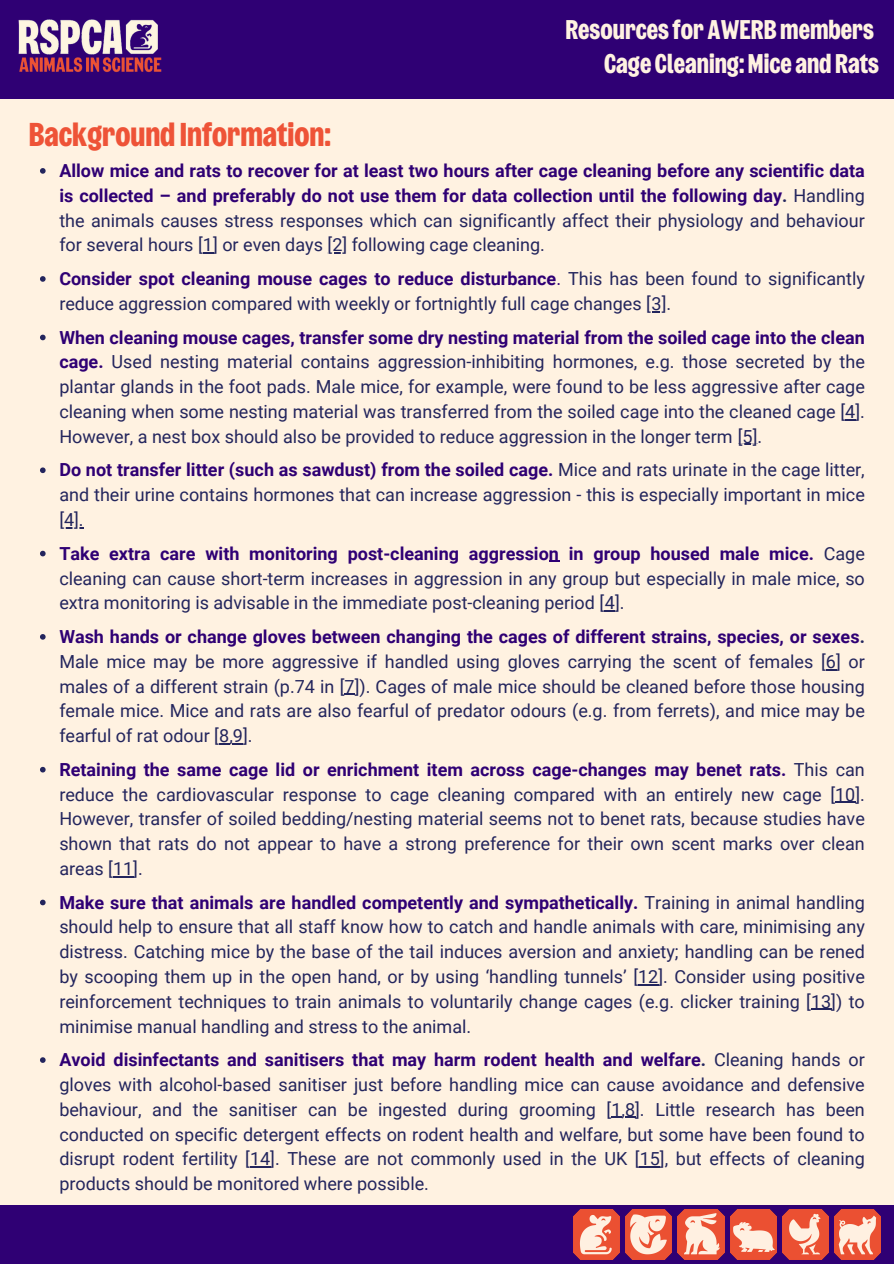
<style>
.page{position:relative;width:894px;height:1264px;background:#fff}
.page>*{position:absolute;margin:0;border:0;box-sizing:border-box;transform-origin:0 0}
.t1{font:33px "Wilberforce Sans Bold Unicase";color:#ee5337}
.t2{font:700 27px "Wilberforce Sans";color:#fff2e1}
.t3{font:18px/24.8px "Roboto";color:#23255d;text-align:justify}
.t4{font:700 18px/24.8px "Roboto";color:#2f0074}
.s1{color:#23255d}
.s2{font-weight:400;color:#23255d}
.s3{font-weight:700;color:#2f0074}
.s4{color:#2f0074}
</style>
<div class="page">
<div style="left:0;top:0;width:893px;height:1263px;background:#fff2e1"></div>
<div style="left:0;top:0;width:893px;height:98px;background:#2f0074"></div>
<img style="left:18px;top:19px;width:144px;height:54px">
<svg style="left:40px;top:168px;width:6px;height:6px"></svg>
<svg style="left:40px;top:276px;width:6px;height:6px"></svg>
<svg style="left:40px;top:334px;width:6px;height:6px"></svg>
<svg style="left:40px;top:467px;width:6px;height:6px"></svg>
<svg style="left:65px;top:527px;width:19px;height:1px"></svg>
<svg style="left:40px;top:550px;width:6px;height:6px"></svg>
<svg style="left:40px;top:634px;width:6px;height:5px"></svg>
<svg style="left:219px;top:743px;width:24px;height:1px"></svg>
<svg style="left:40px;top:766px;width:6px;height:6px"></svg>
<svg style="left:835px;top:801px;width:20px;height:1px"></svg>
<svg style="left:113px;top:876px;width:20px;height:1px"></svg>
<svg style="left:40px;top:899px;width:6px;height:6px"></svg>
<svg style="left:638px;top:984px;width:20px;height:1px"></svg>
<svg style="left:811px;top:1008px;width:20px;height:1px"></svg>
<svg style="left:40px;top:1057px;width:6px;height:5px"></svg>
<svg style="left:611px;top:1116px;width:24px;height:1px"></svg>
<svg style="left:250px;top:1166px;width:20px;height:1px"></svg>
<svg style="left:639px;top:1166px;width:20px;height:1px"></svg>
<div style="left:0;top:1205px;width:893px;height:58px;background:#2f0074"></div>
<img style="left:625px;top:1209px;width:46px;height:50px">
<img style="left:782px;top:1209px;width:46px;height:50px">
<img style="left:677px;top:1209px;width:46px;height:50px">
<img style="left:834px;top:1209px;width:46px;height:50px">
<img style="left:573px;top:1209px;width:46px;height:50px">
<img style="left:730px;top:1209px;width:46px;height:50px">
<p class="t2" style="left:565px;top:10px;width:310px">Resources for AWERBmembers</p>
<h2 class="t2" style="left:604px;top:45px;width:276px">Cage Cleaning:Mice and Rats</h2>
<h2 class="t1" style="left:29px;top:111px;width:304px">Background Information:</h2>
<h1 class="t4" style="left:59px;top:158px;width:806px;text-align:justify">Allow mice and rats to recover for at least two hours after cage cleaning before any scientific data is collected – and preferably do not use them for data collection until the following day<span class="s1">.</span> <span class="s2">Handling the animals causes stress responses which can significantly affect their physiology and behaviour for several hours [1] or even days [2] following cage cleaning.</span></h1>
<p class="t3" style="left:59px;top:266px;width:806px"><span class="s3">Consider spot cleaning mouse cages to reduce disturbance</span><span class="s4">.</span> This has been found to significantly reduce aggression compared with weekly or fortnightly full cage changes [3].</p>
<p class="t4" style="left:59px;top:325px;width:806px">When cleaning mouse cages, transfer some dry nesting material from the soiled cage into the clean cage. <span class="s2">Used nesting material contains aggression-inhibiting hormones, e.g. those secreted by the</span></p>
<p class="t3" style="left:59px;top:374px;width:806px">plantar glands in the foot pads. Male mice, for example, were found to be less aggressive after cage cleaning when some nesting material was transferred from the soiled cage into the cleaned cage [4].<br>However, a nest box should also be provided to reduce aggression in the longer term [5].</p>
<p class="t3" style="left:59px;top:458px;width:806px"><span class="s3">Do not transfer litter (such as sawdust) from the soiled cage.</span> Mice and rats urinate in the cage litter, and their urine contains hormones that can increase aggression - this is especially important in mice</p>
<p class="t4" style="left:59px;top:503px;width:755px;line-height:33.8px"><span class="s2">[4].<br></span>Take extra care with monitoring post-cleaning aggression in group housed male mice.</p>
<p class="t3" style="left:59px;top:541px;width:806px;text-indent:764px">Cage cleaning can cause short-term increases in aggression in any group but especially in male mice, so extra monitoring is advisable in the immediate post-cleaning period [4].</p>
<p class="t4" style="left:59px;top:624px;width:806px">Wash hands or change gloves between changing the cages of different strains, species, or sexes<span class="s1">.<br></span><span class="s2">Male mice may be more aggressive if handled using gloves carrying the scent of females [6] or</span></p>
<p class="t3" style="left:59px;top:674px;width:806px">males of a different strain (p.74 in [7]). Cages of male mice should be cleaned before those housing female mice. Mice and rats are also fearful of predator odours (e.g. from ferrets), and mice may be fearful of rat odour [8,9].</p>
<p class="t4" style="left:59px;top:757px;width:806px">Retaining the same cage lid or enrichment item across cage-changes may benet rats. <span class="s2">This can</span></p>
<p class="t3" style="left:59px;top:782px;width:806px">reduce the cardiovascular response to cage cleaning compared with an entirely new cage [10].<br>However, transfer of soiled bedding/nesting material seems not to benet rats, because studies have shown that rats do not appear to have a strong preference for their own scent marks over clean areas [11].</p>
<p class="t4" style="left:59px;top:890px;width:806px">Make sure that animals are handled competently and sympathetically. <span class="s2">Training in animal handling</span></p>
<p class="t3" style="left:59px;top:914px;width:806px">should help to ensure that all staff know how to catch and handle animals with care, minimising any distress. Catching mice by the base of the tail induces aversion and anxiety; handling can be rened by scooping them up in the open hand, or by using ‘handling tunnels’ [12]. Consider using positive reinforcement techniques to train animals to voluntarily change cages (e.g. clicker training [13]) to minimise manual handling and stress to the animal.</p>
<p class="t4" style="left:59px;top:1047px;width:806px">Avoid disinfectants and sanitisers that may harm rodent health and welfare<span class="s1">.</span> <span class="s2">Cleaning hands or</span></p>
<p class="t3" style="left:59px;top:1072px;width:806px">gloves with alcohol-based sanitiser just before handling mice can cause avoidance and defensive behaviour, and the sanitiser can be ingested during grooming [1,8]. Little research has been conducted on specific detergent effects on rodent health and welfare, but some have been found to disrupt rodent fertility [14]. These are not commonly used in the UK [15], but effects of cleaning products should be monitored where possible.</p>
</div>
